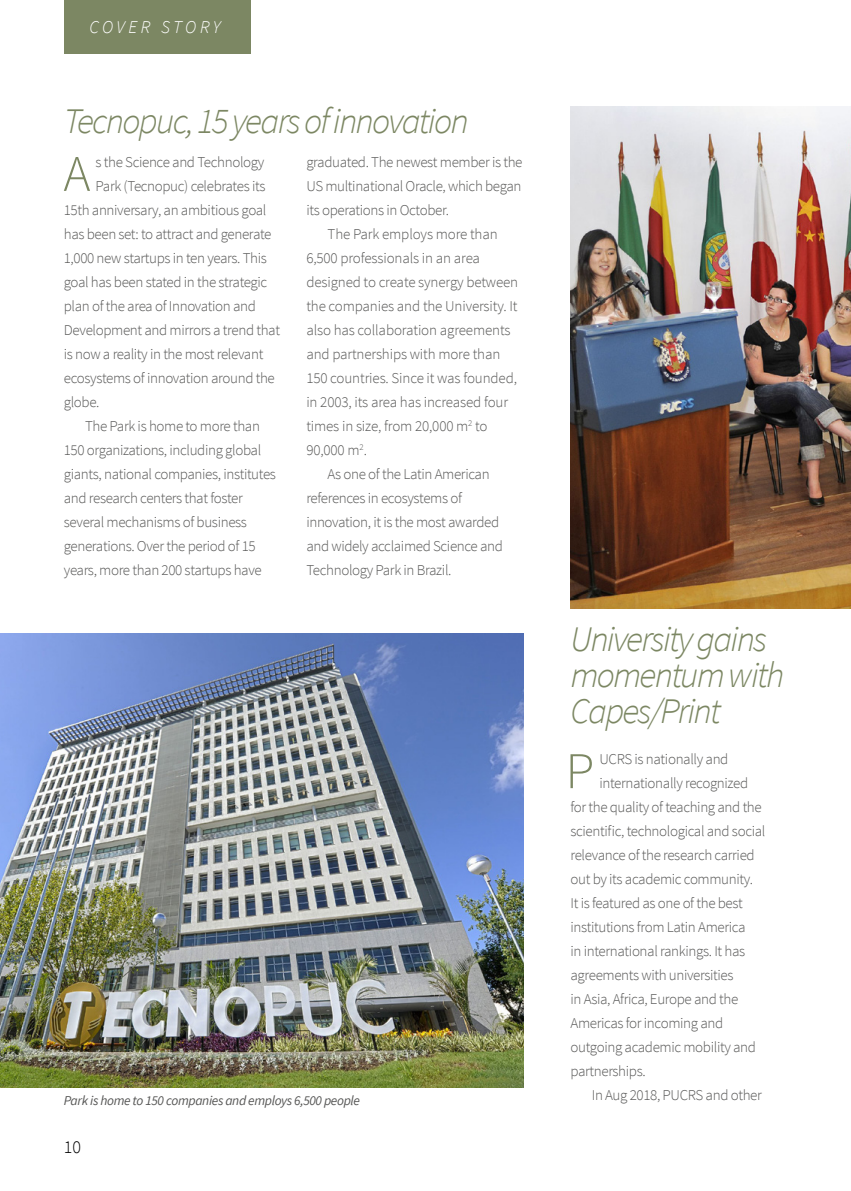
<style>
.page{position:relative;width:851px;height:1191px;background:#fff}
.page>*{position:absolute;margin:0;border:0;box-sizing:border-box;transform-origin:0 0}
.t1{font:300 51.45px "Source Sans Pro";color:#7c8763}
.t2{font:italic 300 36px/36px "Source Sans Pro";letter-spacing:-.05em;color:#7c8763}
.t3{font:italic 300 18px "Source Sans Pro";letter-spacing:.18em;color:#fff}
.t4{font:300 18px "Source Sans Pro";color:#000}
.t5{font:300 15px "Source Sans Pro";letter-spacing:-.025em;color:#575756}
.t6{font:italic 13.5px "Source Sans Pro";letter-spacing:-.025em;color:#575756}
</style>
<div class="page">
<img style="left:0;top:633px;width:523px;height:454px">
<img style="left:570px;top:106px;width:280px;height:502px">
<div style="left:64px;top:0;width:186px;height:53px;background:#7c8763"></div>
<p class="t3" style="left:89px;top:16px;width:133px">COVER STORY</p>
<h2 class="t2" style="left:64px;top:103px;width:406px">Tecnopuc, 15 years of innovation</h2>
<h1 class="t1" style="left:63px;top:143px;width:29px">A</h1>
<p class="t5" style="left:96px;top:153px;width:170px">s the Science and Technology</p>
<p class="t5" style="left:306px;top:153px;width:218px">graduated. The newest member is the</p>
<p class="t5" style="left:306px;top:177px;width:216px">US multinational Oracle, which began</p>
<p class="t5" style="left:306px;top:201px;width:144px">its operations in October.</p>
<p class="t5" style="left:327px;top:225px;width:171px">The Park employs more than</p>
<p class="t5" style="left:306px;top:249px;width:175px">6,500 professionals in an area</p>
<p class="t5" style="left:306px;top:273px;width:213px">designed to create synergy between</p>
<p class="t5" style="left:306px;top:297px;width:213px">the companies and the University. It</p>
<p class="t5" style="left:306px;top:321px;width:206px">also has collaboration agreements</p>
<p class="t5" style="left:306px;top:345px;width:195px">and partnerships with more than</p>
<p class="t5" style="left:306px;top:369px;width:212px">150 countries. Since it was founded,</p>
<p class="t5" style="left:306px;top:393px;width:203px">in 2003, its area has increased four</p>
<p class="t5" style="left:306px;top:417px;width:183px">times in size, from 20,000 m<sup>2</sup> to</p>
<p class="t5" style="left:306px;top:441px;width:62px">90,000 m<sup>2</sup>.</p>
<p class="t5" style="left:327px;top:465px;width:163px">As one of the Latin American</p>
<p class="t5" style="left:306px;top:489px;width:157px">references in ecosystems of</p>
<p class="t5" style="left:306px;top:513px;width:194px">innovation, it is the most awarded</p>
<p class="t5" style="left:306px;top:537px;width:198px">and widely acclaimed Science and</p>
<p class="t5" style="left:306px;top:561px;width:147px">Technology Park in Brazil.</p>
<p class="t5" style="left:96px;top:177px;width:171px">Park (Tecnopuc) celebrates its</p>
<p class="t5" style="left:64px;top:201px;width:204px">15th anniversary, an ambitious goal</p>
<p class="t5" style="left:64px;top:225px;width:209px">has been set: to attract and generate</p>
<p class="t5" style="left:64px;top:249px;width:204px">1,000 new startups in ten years. This</p>
<p class="t5" style="left:64px;top:273px;width:205px">goal has been stated in the strategic</p>
<p class="t5" style="left:64px;top:297px;width:194px">plan of the area of Innovation and</p>
<p class="t5" style="left:64px;top:321px;width:218px">Development and mirrors a trend that</p>
<p class="t5" style="left:64px;top:345px;width:201px">is now a reality in the most relevant</p>
<p class="t5" style="left:64px;top:369px;width:212px">ecosystems of innovation around the</p>
<p class="t5" style="left:64px;top:393px;width:37px">globe.</p>
<p class="t5" style="left:85px;top:417px;width:176px">The Park is home to more than</p>
<p class="t5" style="left:64px;top:441px;width:199px">150 organizations, including global</p>
<p class="t5" style="left:64px;top:465px;width:214px">giants, national companies, institutes</p>
<p class="t5" style="left:64px;top:489px;width:180px">and research centers that foster</p>
<p class="t5" style="left:64px;top:513px;width:185px">several mechanisms of business</p>
<p class="t5" style="left:64px;top:537px;width:193px">generations. Over the period of 15</p>
<p class="t5" style="left:64px;top:561px;width:199px">years, more than 200 startups have</p>
<p class="t6" style="left:64px;top:1092px;width:298px">Park is home to 150 companies and employs 6,500 people</p>
<p class="t4" style="left:64px;top:1136px;width:19px">10</p>
<h2 class="t2" style="left:570px;top:621px;width:215px">University gains momentum with<br>Capes/Print</h2>
<h1 class="t1" style="left:565px;top:740px;width:30px">P</h1>
<p class="t5" style="left:599px;top:750px;width:130px">UCRS is nationally and</p>
<p class="t5" style="left:599px;top:774px;width:150px">internationally recognized</p>
<p class="t5" style="left:570px;top:798px;width:193px">for the quality of teaching and the</p>
<p class="t5" style="left:570px;top:822px;width:196px">scientific, technological and social</p>
<p class="t5" style="left:570px;top:846px;width:186px">relevance of the research carried</p>
<p class="t5" style="left:570px;top:870px;width:184px">out by its academic community.</p>
<p class="t5" style="left:570px;top:894px;width:174px">It is featured as one of the best</p>
<p class="t5" style="left:570px;top:918px;width:176px">institutions from Latin America</p>
<p class="t5" style="left:570px;top:942px;width:176px">in international rankings. It has</p>
<p class="t5" style="left:570px;top:966px;width:164px">agreements with universities</p>
<p class="t5" style="left:570px;top:990px;width:169px">in Asia, Africa, Europe and the</p>
<p class="t5" style="left:570px;top:1014px;width:154px">Americas for incoming and</p>
<p class="t5" style="left:570px;top:1038px;width:187px">outgoing academic mobility and</p>
<p class="t5" style="left:570px;top:1062px;width:77px">partnerships.</p>
<p class="t5" style="left:591px;top:1086px;width:172px">In Aug 2018, PUCRS and other</p>
</div>
